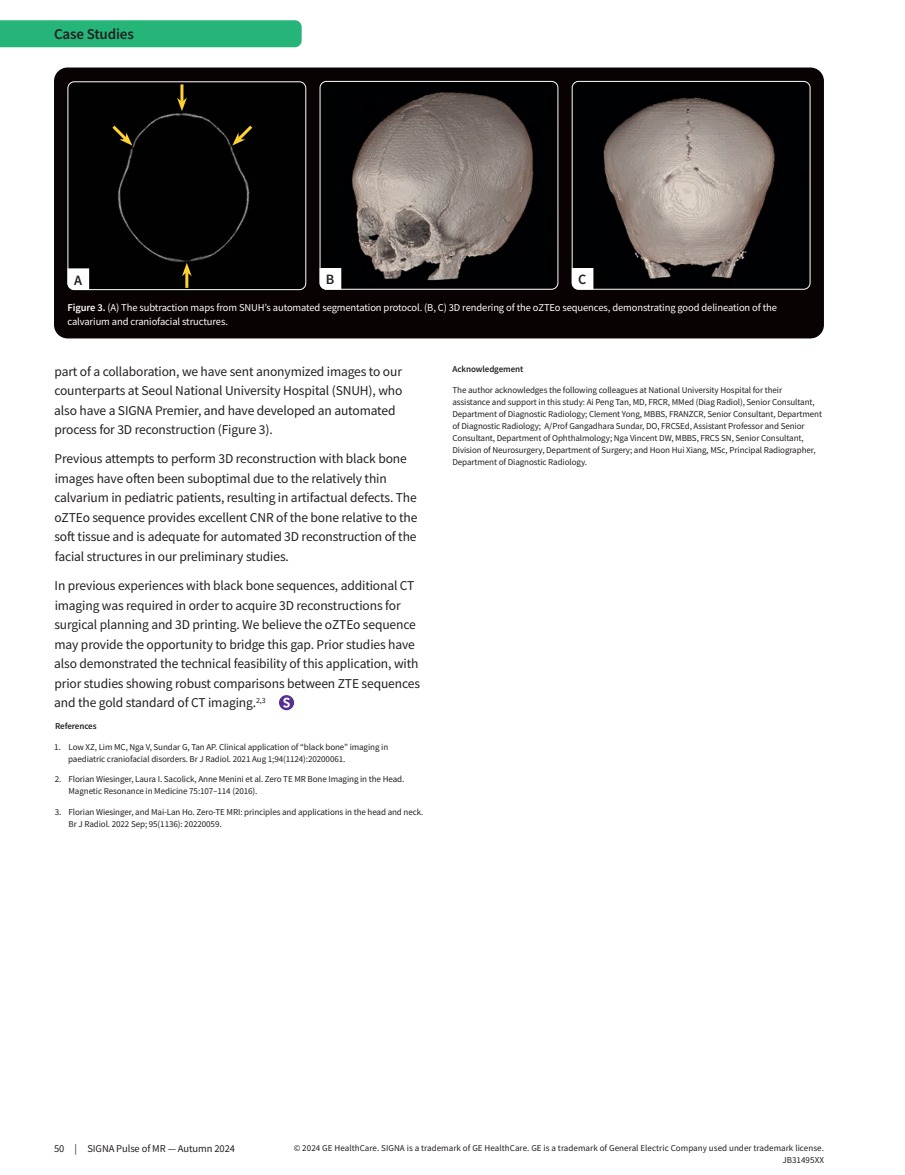
<style>
.page{position:relative;width:905px;height:1175px;background:#fff}
.page>*{position:absolute;margin:0;border:0;box-sizing:border-box;transform-origin:0 0}
.t1{font:600 15px "Source Sans Pro";letter-spacing:-.01em;color:#231f20}
.A_B_C_D_Labels{font:600 14.25px "Source Sans Pro";color:#231f20}
.Body_Copy{font:13.5px/19.5px "Source Sans Pro";letter-spacing:-.01em;color:#231f20}
.Figure_Copy{font:10.5px/13.5px "Source Sans Pro";letter-spacing:-.01em;color:#fff}
.t2{font:10.5px "Source Sans Pro";letter-spacing:-.01em;color:#231f20}
.Reference_Copy{font:9px/12px "Source Sans Pro";letter-spacing:-.01em;color:#231f20}
.CS_Article_Headline{font:9px/12px "Source Sans Pro";letter-spacing:.005em;color:#231f20;text-align:right}
.Reference_Header{font:600 9px "Source Sans Pro";letter-spacing:-.01em;color:#231f20}
.s1{font-weight:600}
</style>
<div class="page">
<svg style="left:279px;top:695px;width:15px;height:15px"></svg>
<div style="left:54px;top:68px;width:770px;height:270px;background:#080302;border-radius:14px"></div>
<img style="left:68px;top:81px;width:238px;height:209px">
<div style="left:68px;top:81px;width:238px;height:209px;border:1px solid #fff;border-radius:6px"></div>
<svg style="left:68px;top:268px;width:21px;height:22px"></svg>
<img style="left:320px;top:81px;width:238px;height:208px">
<div style="left:320px;top:81px;width:238px;height:208px;border:1px solid #fff;border-radius:6px"></div>
<svg style="left:320px;top:268px;width:21px;height:21px"></svg>
<img style="left:572px;top:81px;width:238px;height:208px">
<div style="left:572px;top:81px;width:238px;height:208px;border:1px solid #fff;border-radius:6px"></div>
<svg style="left:572px;top:268px;width:21px;height:21px"></svg>
<hr style="left:180px;top:84px;width:3px;height:18px;background:#ffd231">
<svg style="left:177px;top:98px;width:10px;height:13px"></svg>
<hr style="left:185px;top:272px;width:3px;height:16px;background:#ffd231">
<svg style="left:182px;top:263px;width:10px;height:13px"></svg>
<svg style="left:109px;top:122px;width:23px;height:24px"></svg>
<svg style="left:232px;top:122px;width:23px;height:24px"></svg>
<div style="left:0;top:20px;width:302px;height:27px;background:#25b579"></div>
<h1 class="t1" style="left:54px;top:24px;width:81px">Case Studies</h1>
<p class="A_B_C_D_Labels" style="left:74px;top:270px;width:9px">A</p>
<p class="A_B_C_D_Labels" style="left:326px;top:270px;width:10px">B</p>
<p class="A_B_C_D_Labels" style="left:578px;top:270px;width:10px">C</p>
<p class="Figure_Copy" style="left:67px;top:301px;width:711px"><span class="s1">Figure 3.</span> (A) The subtraction maps from SNUH’s automated segmentation protocol. (B, C) 3D rendering of the oZTEo sequences, demonstrating good delineation of the calvarium and craniofacial structures.</p>
<p class="Body_Copy" style="left:54px;top:361px;width:349px">part of a collaboration, we have sent anonymized images to our counterparts at Seoul National University Hospital (SNUH), who also have a SIGNA Premier, and have developed an automated process for 3D reconstruction (Figure 3).</p>
<p class="Body_Copy" style="left:54px;top:449px;width:364px">Previous attempts to perform 3D reconstruction with black bone images have often been suboptimal due to the relatively thin calvarium in pediatric patients, resulting in artifactual defects. The oZTEo sequence provides excellent CNR of the bone relative to the soft tissue and is adequate for automated 3D reconstruction of the facial structures in our preliminary studies.</p>
<p class="Body_Copy" style="left:54px;top:576px;width:367px">In previous experiences with black bone sequences, additional CT imaging was required in order to acquire 3D reconstructions for surgical planning and 3D printing. We believe the oZTEo sequence may provide the opportunity to bridge this gap. Prior studies have also demonstrated the technical feasibility of this application, with prior studies showing robust comparisons between ZTE sequences and the gold standard of CT imaging.<sup>2,3</sup></p>
<p class="Reference_Header" style="left:55px;top:720px;width:43px">References</p>
<p class="Reference_Copy" style="left:68px;top:740px;width:321px;text-indent:-14px">1. Low XZ, Lim MC, Nga V, Sundar G, Tan AP. Clinical application of “black bone” imaging in paediatric craniofacial disorders. Br J Radiol. 2021 Aug 1;94(1124):20200061.</p>
<p class="Reference_Copy" style="left:68px;top:773px;width:337px;text-indent:-14px">2. Florian Wiesinger, Laura I. Sacolick, Anne Menini et al. Zero TE MR Bone Imaging in the Head.<br>Magnetic Resonance in Medicine 75:107–114 (2016).</p>
<p class="Reference_Copy" style="left:68px;top:806px;width:356px;text-indent:-14px">3. Florian Wiesinger, and Mai-Lan Ho. Zero-TE MRI: principles and applications in the head and neck.<br>Br J Radiol. 2022 Sep; 95(1136): 20220059.</p>
<p class="Reference_Header" style="left:452px;top:363px;width:72px">Acknowledgement</p>
<p class="Reference_Copy" style="left:452px;top:384px;width:371px">The author acknowledges the following colleagues at National University Hospital for their assistance and support in this study: Ai Peng Tan, MD, FRCR, MMed (Diag Radiol), Senior Consultant, Department of Diagnostic Radiology; Clement Yong, MBBS, FRANZCR, Senior Consultant, Department of Diagnostic Radiology; A/Prof Gangadhara Sundar, DO, FRCSEd, Assistant Professor and Senior Consultant, Department of Ophthalmology; Nga Vincent DW, MBBS, FRCS SN, Senior Consultant, Division of Neurosurgery, Department of Surgery; and Hoon Hui Xiang, MSc, Principal Radiographer, Department of Diagnostic Radiology.</p>
<p class="t2" style="left:54px;top:1142px;width:182px">50 | SIGNA Pulse of MR — Autumn 2024</p>
<p class="CS_Article_Headline" style="left:294px;top:1142px;width:531px">© 2024 GE HealthCare. SIGNA is a trademark of GE HealthCare. GE is a trademark of General Electric Company used under trademark license.<br>JB31495XX</p>
</div>
